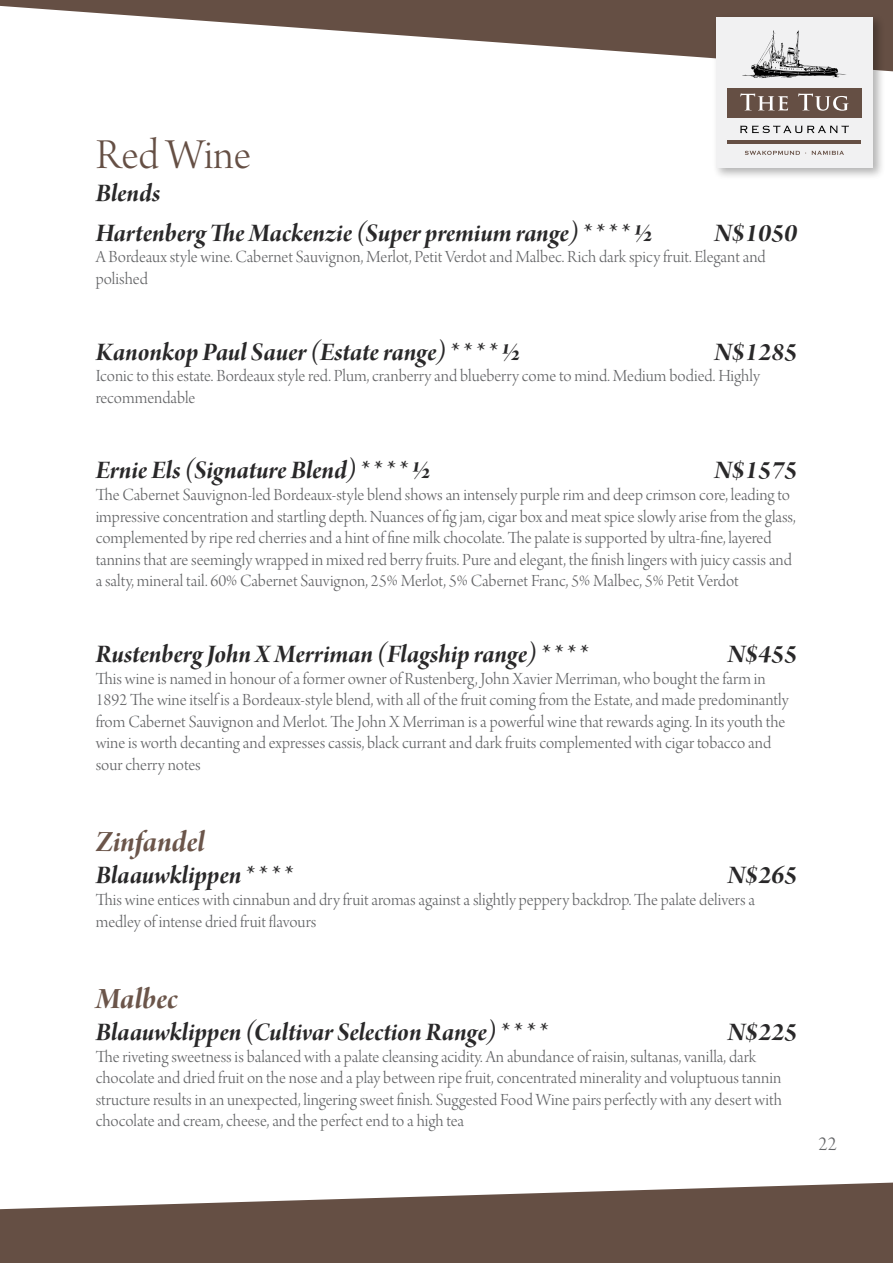
<style>
.page{position:relative;width:893px;height:1263px;background:#fff}
.page>*{position:absolute;margin:0;border:0;box-sizing:border-box;transform-origin:0 0}
.t1{font:45px "Arno Pro Light Display";color:#654f44}
.t2{font:31.5px "Arno Pro Bold Italic Display";letter-spacing:-.005em;color:#6b554a}
.t3{font:27px/40.2px "Arno Pro Bold Italic Display";letter-spacing:-.005em;color:#292829}
.t4{font:21px "Arno Pro Light Display";color:#636466}
.t5{font:18px/21.6px "Arno Pro Light Display";color:#636466}
</style>
<div class="page">
<svg style="left:0;top:0;width:893px;height:72px"></svg>
<div style="left:712px;top:13px;width:173px;height:167px;background:#000;opacity:.3"></div>
<div style="left:716px;top:17px;width:157px;height:151px;background:#f1f1f2"></div>
<div style="left:727px;top:88px;width:135px;height:29px;background:#654f44"></div>
<hr style="left:727px;top:140px;width:134px;height:4px;background:#654f44">
<svg style="left:740px;top:125px;width:109px;height:8px"></svg>
<svg style="left:740px;top:93px;width:109px;height:18px"></svg>
<svg style="left:742px;top:30px;width:104px;height:48px"></svg>
<svg style="left:745px;top:151px;width:99px;height:4px"></svg>
<svg style="left:0;top:1182px;width:893px;height:81px;fill:#654f44"></svg>
<h1 class="t1" style="left:96px;top:130px;width:157px">Red Wine</h1>
<h3 class="t3" style="left:96px;top:174px;width:559px">Blends<br>Hartenberg The Mackenzie (Super premium range) * * * * ½</h3>
<h3 class="t3" style="left:715px;top:214px;width:84px">N$1050</h3>
<p class="t5" style="left:96px;top:247px;width:672px">A Bordeaux style wine. Cabernet Sauvignon, Merlot, Petit Verdot and Malbec. Rich dark spicy fruit. Elegant and polished</p>
<h3 class="t3" style="left:96px;top:333px;width:426px">Kanonkop Paul Sauer (Estate range) * * * * ½</h3>
<h3 class="t3" style="left:715px;top:333px;width:84px">N$1285</h3>
<p class="t5" style="left:96px;top:366px;width:666px">Iconic to this estate. Bordeaux style red. Plum, cranberry and blueberry come to mind. Medium bodied. Highly recommendable</p>
<h3 class="t3" style="left:96px;top:452px;width:336px">Ernie Els (Signature Blend) * * * * ½</h3>
<h3 class="t3" style="left:715px;top:452px;width:84px">N$1575</h3>
<p class="t5" style="left:96px;top:485px;width:701px">The Cabernet Sauvignon-led Bordeaux-style blend shows an intensely purple rim and deep crimson core, leading to impressive concentration and startling depth. Nuances of fig jam, cigar box and meat spice slowly arise from the glass, complemented by ripe red cherries and a hint of fine milk chocolate. The palate is supported by ultra-fine, layered tannins that are seemingly wrapped in mixed red berry fruits. Pure and elegant, the finish lingers with juicy cassis and a salty, mineral tail. 60% Cabernet Sauvignon, 25% Merlot, 5% Cabernet Franc, 5% Malbec, 5% Petit Verdot</p>
<h3 class="t3" style="left:96px;top:636px;width:493px">Rustenberg John X Merriman (Flagship range) * * * *</h3>
<h3 class="t3" style="left:728px;top:636px;width:71px">N$455</h3>
<p class="t5" style="left:96px;top:669px;width:694px">This wine is named in honour of a former owner of Rustenberg, John Xavier Merriman, who bought the farm in 1892 The wine itself is a Bordeaux-style blend, with all of the fruit coming from the Estate, and made predominantly from Cabernet Sauvignon and Merlot. The John X Merriman is a powerful wine that rewards aging. In its youth the wine is worth decanting and expresses cassis, black currant and dark fruits complemented with cigar tobacco and sour cherry notes</p>
<h2 class="t2" style="left:96px;top:824px;width:110px">Zinfandel</h2>
<h3 class="t3" style="left:96px;top:857px;width:198px">Blaauwklippen * * * *</h3>
<h3 class="t3" style="left:728px;top:857px;width:71px">N$265</h3>
<p class="t5" style="left:96px;top:890px;width:661px">This wine entices with cinnabun and dry fruit aromas against a slightly peppery backdrop. The palate delivers a medley of intense dried fruit flavours</p>
<h2 class="t2" style="left:96px;top:981px;width:84px">Malbec</h2>
<h3 class="t3" style="left:96px;top:1014px;width:453px">Blaauwklippen (Cultivar Selection Range) * * * *</h3>
<h3 class="t3" style="left:728px;top:1014px;width:71px">N$225</h3>
<p class="t5" style="left:96px;top:1047px;width:688px">The riveting sweetness is balanced with a palate cleansing acidity. An abundance of raisin, sultanas, vanilla, dark chocolate and dried fruit on the nose and a play between ripe fruit, concentrated minerality and voluptuous tannin structure results in an unexpected, lingering sweet finish. Suggested Food Wine pairs perfectly with any desert with chocolate and cream, cheese, and the perfect end to a high tea</p>
<p class="t4" style="left:819px;top:1132px;width:20px">22</p>
</div>
